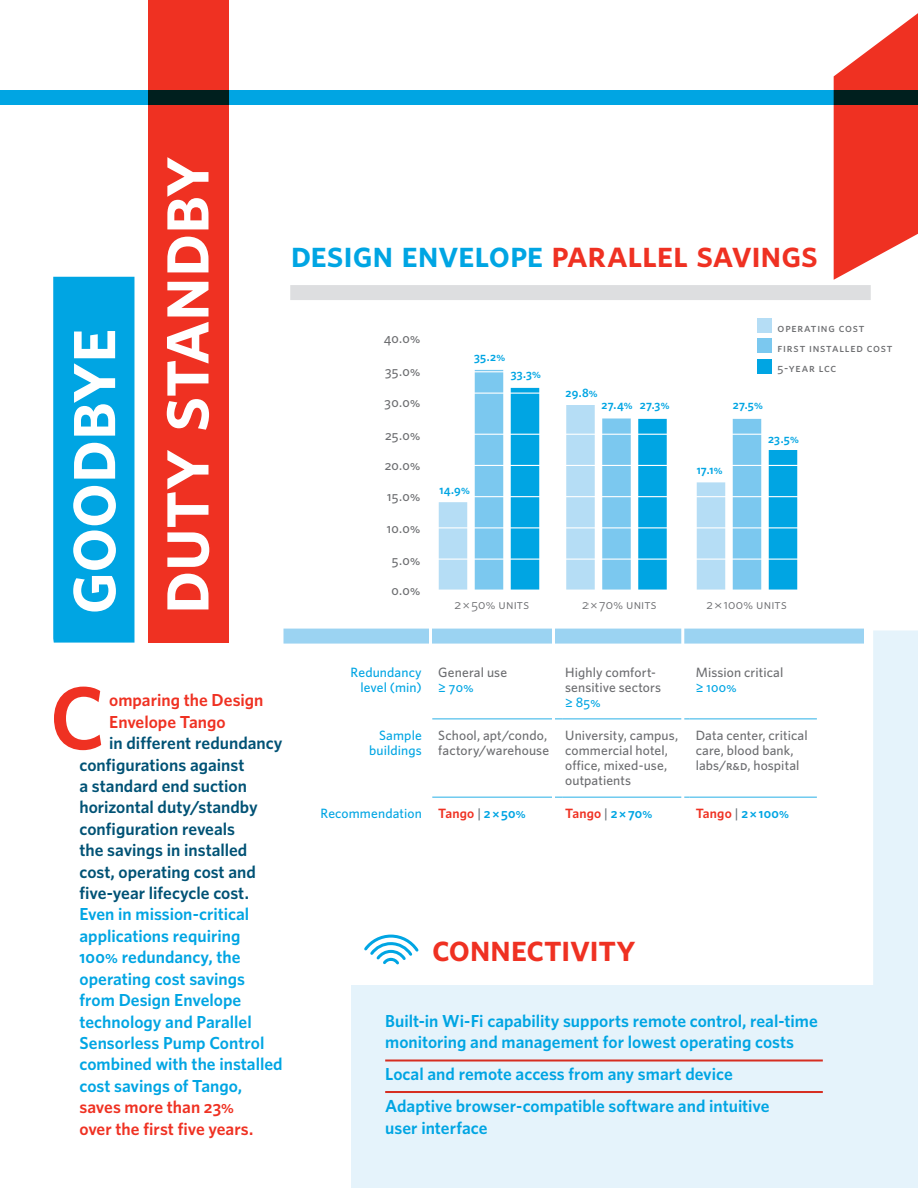
<style>
.page{position:relative;width:918px;height:1188px;background:#fff}
.page>*{position:absolute;margin:0;border:0;box-sizing:border-box;transform-origin:0 0}
.t1{font:600 89.1px "Whitney A";color:#ef3122}
.t2{font:80.1px/93.3px "Whitney A Semibold SC";letter-spacing:-.01em;color:#fff}
.t3{font:37.35px "Whitney A Semibold SC";letter-spacing:-.005em;color:#ef3122}
.t4{font:600 17.4px/21.5px "Whitney A";color:#00a5e3}
.t5{font:600 17.4px/21.5px "Whitney A";color:#005275}
.t6{font:600 17.4px/21.5px "Whitney A";color:#ef3122}
.t7{font:500 13.5px/15px "Whitney A";letter-spacing:.01em;color:#6c6d70}
.t8{font:500 13.5px/15px "Whitney A";letter-spacing:.01em;color:#00a5e3;text-align:right}
.t9{font:13.5px "Whitney A Medium SC";letter-spacing:.015em;color:#6c6d70}
.t10{font:13.5px "Whitney A Book SC";letter-spacing:.01em;color:#6c6d70}
.t11{font:13.5px "Whitney A Medium SC";letter-spacing:.02em;color:#00a5e3}
.t12{font:13.5px "Whitney A Semibold SC";color:#00a5e3}
.t13{font:600 13.5px "Whitney A";letter-spacing:.015em;color:#ef3122}
.t14{font:12px "Whitney A Semibold SC";letter-spacing:.02em;color:#00a5e3}
.t15{font:12px/20.4px "Whitney A Medium SC";letter-spacing:.065em;color:#6c6d70}
.s1{color:#00a5e3}
.s2{font-family:"Whitney A Semibold SC";font-weight:400}
.s3{color:#ef3122}
.s4{font-family:"Whitney A Semibold SC";font-weight:400;color:#ef3122}
.s5{font-family:"Whitney A";font-weight:500}
.s6{font-family:"Whitney A Medium SC";font-weight:400}
.s7{font-weight:600;color:#ef3122}
.s8{color:#6a747b}
.s9{font-weight:500;color:#6a747b}
.s10{font-family:"Whitney A Semibold SC";font-weight:400;color:#00a5e3}
.s11{font-family:"Whitney A";font-weight:600;color:#ef3122}
.s12{font-family:"Whitney A";font-weight:500;color:#6a747b}
</style>
<div class="page">
<div style="left:352px;top:986px;width:566px;height:202px;background:#e5f3fb"></div>
<svg style="left:834px;top:13px;width:84px;height:267px"></svg>
<div style="left:873px;top:630px;width:45px;height:356px;background:#e5f3fb"></div>
<hr style="left:385px;top:1060px;width:438px;height:2px;background:#ef3122">
<hr style="left:385px;top:1091px;width:438px;height:2px;background:#ef3122">
<div style="left:0;top:90px;width:918px;height:15px;background:#00a5e3"></div>
<div style="left:290px;top:285px;width:581px;height:15px;background:#dddee0"></div>
<div style="left:439px;top:502px;width:28px;height:88px;background:#b5ddf5"></div>
<div style="left:566px;top:405px;width:29px;height:185px;background:#b5ddf5"></div>
<div style="left:697px;top:482px;width:28px;height:108px;background:#b5ddf5"></div>
<div style="left:475px;top:370px;width:28px;height:220px;background:#7bc8ef"></div>
<div style="left:602px;top:418px;width:29px;height:172px;background:#7bc8ef"></div>
<div style="left:733px;top:419px;width:28px;height:171px;background:#7bc8ef"></div>
<div style="left:511px;top:388px;width:28px;height:202px;background:#00a5e3"></div>
<div style="left:638px;top:419px;width:29px;height:171px;background:#00a5e3"></div>
<div style="left:769px;top:450px;width:28px;height:140px;background:#00a5e3"></div>
<hr style="left:421px;top:371px;width:491px;height:1px;background:#fff">
<hr style="left:421px;top:393px;width:491px;height:1px;background:#fff">
<hr style="left:421px;top:434px;width:491px;height:1px;background:#fff">
<hr style="left:421px;top:465px;width:491px;height:1px;background:#fff">
<hr style="left:421px;top:496px;width:491px;height:1px;background:#fff">
<hr style="left:421px;top:527px;width:491px;height:1px;background:#fff">
<hr style="left:421px;top:559px;width:491px;height:1px;background:#fff">
<hr style="left:432px;top:718px;width:130px;height:1px;background:#41b9ea">
<hr style="left:562px;top:718px;width:128px;height:1px;background:#41b9ea">
<hr style="left:690px;top:718px;width:127px;height:1px;background:#41b9ea">
<hr style="left:432px;top:797px;width:130px;height:1px;background:#41b9ea">
<hr style="left:562px;top:797px;width:128px;height:1px;background:#41b9ea">
<hr style="left:690px;top:797px;width:127px;height:1px;background:#41b9ea">
<div style="left:284px;top:629px;width:580px;height:15px;background:#9bd3f2"></div>
<hr style="left:552px;top:578px;width:3px;height:279px;background:#fff">
<hr style="left:429px;top:578px;width:3px;height:279px;background:#fff">
<hr style="left:681px;top:578px;width:3px;height:279px;background:#fff">
<div style="left:757px;top:318px;width:15px;height:15px;background:#b5ddf5"></div>
<div style="left:757px;top:338px;width:15px;height:15px;background:#7bc8ef"></div>
<div style="left:757px;top:359px;width:15px;height:15px;background:#00a5e3"></div>
<div style="left:53px;top:277px;width:81px;height:366px;background:#00a5e3"></div>
<div style="left:148px;top:0;width:81px;height:643px;background:#ef3122"></div>
<svg style="left:364px;top:935px;width:54px;height:29px"></svg>
<h2 class="t2" style="left:39px;top:615px;width:459px;rotate:-90deg">goodbye duty standby</h2>
<h3 class="t3" style="left:290px;top:229px;width:529px"><span class="s1">design envelope</span> parallel savings</h3>
<p class="t9" style="left:384px;top:330px;width:38px">40.0%</p>
<p class="t9" style="left:385px;top:363px;width:37px">35.0%</p>
<p class="t9" style="left:385px;top:393px;width:37px">30.0%</p>
<p class="t9" style="left:385px;top:426px;width:37px">25.0%</p>
<p class="t9" style="left:385px;top:456px;width:37px">20.0%</p>
<p class="t9" style="left:387px;top:488px;width:35px">15.0%</p>
<p class="t9" style="left:387px;top:520px;width:35px">10.0%</p>
<p class="t9" style="left:392px;top:551px;width:30px">5.0%</p>
<p class="t9" style="left:392px;top:581px;width:30px">0.0%</p>
<p class="t14" style="left:474px;top:349px;width:33px">35.2%</p>
<p class="t14" style="left:511px;top:366px;width:32px">33.3%</p>
<p class="t14" style="left:440px;top:482px;width:32px">14.9%</p>
<p class="t14" style="left:566px;top:385px;width:34px">29.8%</p>
<p class="t14" style="left:602px;top:397px;width:33px">27.4%</p>
<p class="t14" style="left:733px;top:397px;width:32px">27.5%</p>
<p class="t14" style="left:640px;top:397px;width:31px">27.3%</p>
<p class="t15" style="left:778px;top:317px;width:116px">operating cost first installed cost<br>5-year lcc</p>
<p class="t14" style="left:697px;top:462px;width:27px">17.1%</p>
<p class="t14" style="left:768px;top:431px;width:32px">23.5%</p>
<p class="t10" style="left:455px;top:595px;width:76px">2×50% units</p>
<p class="t10" style="left:582px;top:595px;width:76px">2×70% units</p>
<p class="t10" style="left:706px;top:595px;width:82px">2×100% units</p>
<h1 class="t1" style="left:50px;top:659px;width:56px">C</h1>
<p class="t6" style="left:109px;top:689px;width:156px">omparing the Design<br>Envelope Tango</p>
<p class="t5" style="left:80px;top:732px;width:205px;text-indent:30px">in different redundancy configurations against<br>a standard end suction horizontal duty/standby configuration reveals<br>the savings in installed cost, operating cost and five-year lifecycle cost.</p>
<p class="t4" style="left:80px;top:903px;width:205px">Even in mission-critical applications requiring<br><span class="s2">100%</span> redundancy, the operating cost savings from Design Envelope technology and Parallel<br>Sensorless Pump Control combined with the installed cost savings of Tango, <span class="s3">saves more than</span> <span class="s4">23%<br></span><span class="s3">over the first five years.</span></p>
<p class="t8" style="left:351px;top:664px;width:73px">Redundancy level (min)</p>
<p class="t7" style="left:438px;top:664px;width:70px">General use</p>
<p class="t11" style="left:438px;top:678px;width:37px"><span class="s5">≥</span> 70%</p>
<p class="t7" style="left:565px;top:664px;width:97px">Highly comfort&shy;sensitive sectors</p>
<p class="t11" style="left:565px;top:693px;width:37px"><span class="s5">≥</span> 85%</p>
<p class="t7" style="left:696px;top:664px;width:89px">Mission critical</p>
<p class="t11" style="left:696px;top:678px;width:42px"><span class="s5">≥</span> 100%</p>
<p class="t8" style="left:369px;top:728px;width:54px">Sample buildings</p>
<p class="t7" style="left:438px;top:728px;width:112px">School, apt/condo, factory/warehouse</p>
<p class="t7" style="left:565px;top:728px;width:114px">University, campus, commercial hotel, office, mixed-use, outpatients</p>
<p class="t7" style="left:696px;top:728px;width:114px">Data center, critical care, blood bank, labs/<span class="s6">r&amp;d</span>, hospital</p>
<p class="t8" style="left:321px;top:806px;width:207px">Recommendation <span class="s7">Tango</span> <span class="s8">|</span> <span class="s2">2×50%</span></p>
<p class="t13" style="left:565px;top:805px;width:89px">Tango <span class="s9">|</span> <span class="s10">2×70%</span></p>
<p class="t12" style="left:696px;top:805px;width:95px"><span class="s11">Tango</span> <span class="s12">|</span> 2×100%</p>
<h3 class="t3" style="left:432px;top:924px;width:205px">connectivity</h3>
<p class="t4" style="left:385px;top:1010px;width:434px">Built-in Wi-Fi capability supports remote control, real-time monitoring and management for lowest operating costs</p>
<p class="t4" style="left:385px;top:1058px;width:386px;line-height:32.1px">Local and remote access from any smart device<br>Adaptive browser-compatible software and intuitive</p>
<p class="t4" style="left:385px;top:1117px;width:104px">user interface</p>
</div>
